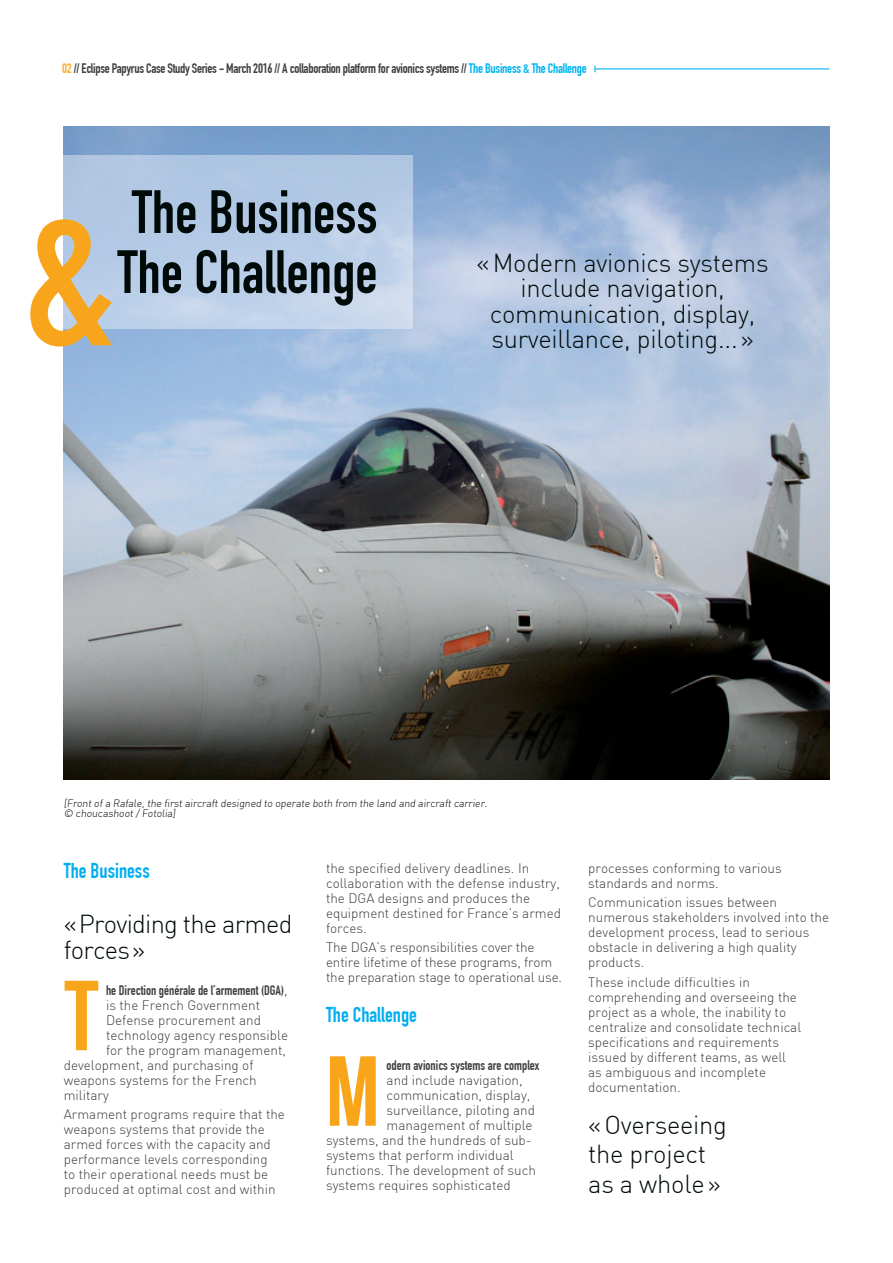
<style>
.page{position:relative;width:893px;height:1263px;background:#fff}
.page>*{position:absolute;margin:0;border:0;box-sizing:border-box;transform-origin:0 0}
.t1{font:700 195px "DIN Condensed";color:#f9a51b}
.t2{font:99.15px "Bebas Neue";color:#f9a51b}
.t3{font:700 60px/60px "DIN Condensed";color:#000b09}
.t4{font:300 25.5px/25.5px "DIN";letter-spacing:-.01em;color:#000b09}
.t5{font:300 25.5px/25.5px "DIN";letter-spacing:-.03em;color:#000b09}
.t6{font:700 21px "DIN Condensed";color:#00aeef}
.t7{font:300 13.5px/15px "DIN";color:#3e3e3f}
.t8{font:700 13.5px "DIN Condensed";letter-spacing:-.02em;color:#3e3e3f}
.t9{font:700 13.5px "DIN Condensed";color:#3e3e3f}
.t10{font:300 10.5px/10.5px "DIN";color:#000b09}
.s1{color:#fbad33}
.s2{color:#00b3ef}
.s3{font-family:"DIN";font-weight:300}
</style>
<div class="page">
<img style="left:64px;top:127px;width:765px;height:653px">
<hr style="left:595px;top:68px;width:234px;height:2px;background:#40c7f4">
<svg style="left:63px;top:155px;width:349px;height:174px;background:#b7cce6"></svg>
<p class="t8" style="left:62px;top:61px;width:526px"><span class="s1">02</span> // Eclipse Papyrus Case Study Series - March 2016 // A collaboration platform for avionics systems // <span class="s2">The Business &amp; The Challenge</span></p>
<h3 class="t3" style="left:118px;top:182px;width:261px">The Business<br>The Challenge</h3>
<h1 class="t1" style="left:23px;top:163px;width:95px">&amp;</h1>
<h3 class="t4" style="left:477px;top:250px;width:294px;text-align:center">«Modern avionics systems include navigation, communication, display, surveillance, piloting...»</h3>
<p class="t10" style="left:64px;top:798px;width:427px">[Front of a Rafale, the first aircraft designed to operate both from the land and aircraft carrier. © choucashoot / Fotolia]</p>
<h3 class="t6" style="left:64px;top:858px;width:87px">The Business</h3>
<h3 class="t5" style="left:64px;top:911px;width:230px">«Providing the armed forces»</h3>
<h2 class="t2" style="left:64px;top:961px;width:37px">T</h2>
<p class="t9" style="left:106px;top:982px;width:183px">he Direction générale de l’armement (DGA)<span class="s3">,</span></p>
<p class="t7" style="left:106px;top:997px;width:156px">is the French Government</p>
<p class="t7" style="left:106px;top:1012px;width:156px">Defense procurement and</p>
<p class="t7" style="left:106px;top:1027px;width:184px">technology agency responsible</p>
<p class="t7" style="left:106px;top:1042px;width:181px">for the program management,</p>
<p class="t7" style="left:64px;top:1057px;width:191px">development, and purchasing of</p>
<p class="t7" style="left:64px;top:1072px;width:195px">weapons systems for the French</p>
<p class="t7" style="left:64px;top:1087px;width:47px">military</p>
<p class="t7" style="left:64px;top:1106px;width:223px">Armament programs require that the weapons systems that provide the armed forces with the capacity and performance levels corresponding<br>to their operational needs must be produced at optimal cost and within</p>
<p class="t7" style="left:326px;top:861px;width:237px">the specified delivery deadlines. In collaboration with the defense industry, the DGA designs and produces the equipment destined for France’s armed forces.</p>
<p class="t7" style="left:326px;top:940px;width:238px">The DGA’s responsibilities cover the entire lifetime of these programs, from the preparation stage to operational use.</p>
<h3 class="t6" style="left:326px;top:1003px;width:92px">The Challenge</h3>
<h2 class="t2" style="left:326px;top:1037px;width:55px">M</h2>
<p class="t9" style="left:387px;top:1057px;width:154px">odern avionics systems are complex</p>
<p class="t7" style="left:387px;top:1073px;width:137px">and include navigation,</p>
<p class="t7" style="left:387px;top:1088px;width:145px">communication, display,</p>
<p class="t7" style="left:387px;top:1103px;width:150px">surveillance, piloting and</p>
<p class="t7" style="left:387px;top:1118px;width:148px">management of multiple</p>
<p class="t7" style="left:326px;top:1133px;width:207px">systems, and the hundreds of sub-</p>
<p class="t7" style="left:326px;top:1148px;width:189px">systems that perform individual</p>
<p class="t7" style="left:326px;top:1163px;width:212px">functions. The development of such</p>
<p class="t7" style="left:326px;top:1178px;width:186px">systems requires sophisticated</p>
<p class="t7" style="left:588px;top:861px;width:195px">processes conforming to various standards and norms.</p>
<p class="t7" style="left:588px;top:895px;width:242px">Communication issues between numerous stakeholders involved into the development process, lead to serious obstacle in delivering a high quality products.</p>
<p class="t7" style="left:588px;top:974px;width:215px">These include difficulties in comprehending and overseeing the project as a whole, the inability to centralize and consolidate technical specifications and requirements issued by different teams, as well as ambiguous and incomplete documentation.</p>
<h3 class="t4" style="left:588px;top:1109px;width:140px;line-height:29.7px">«Overseeing the project as a whole»</h3>
</div>
